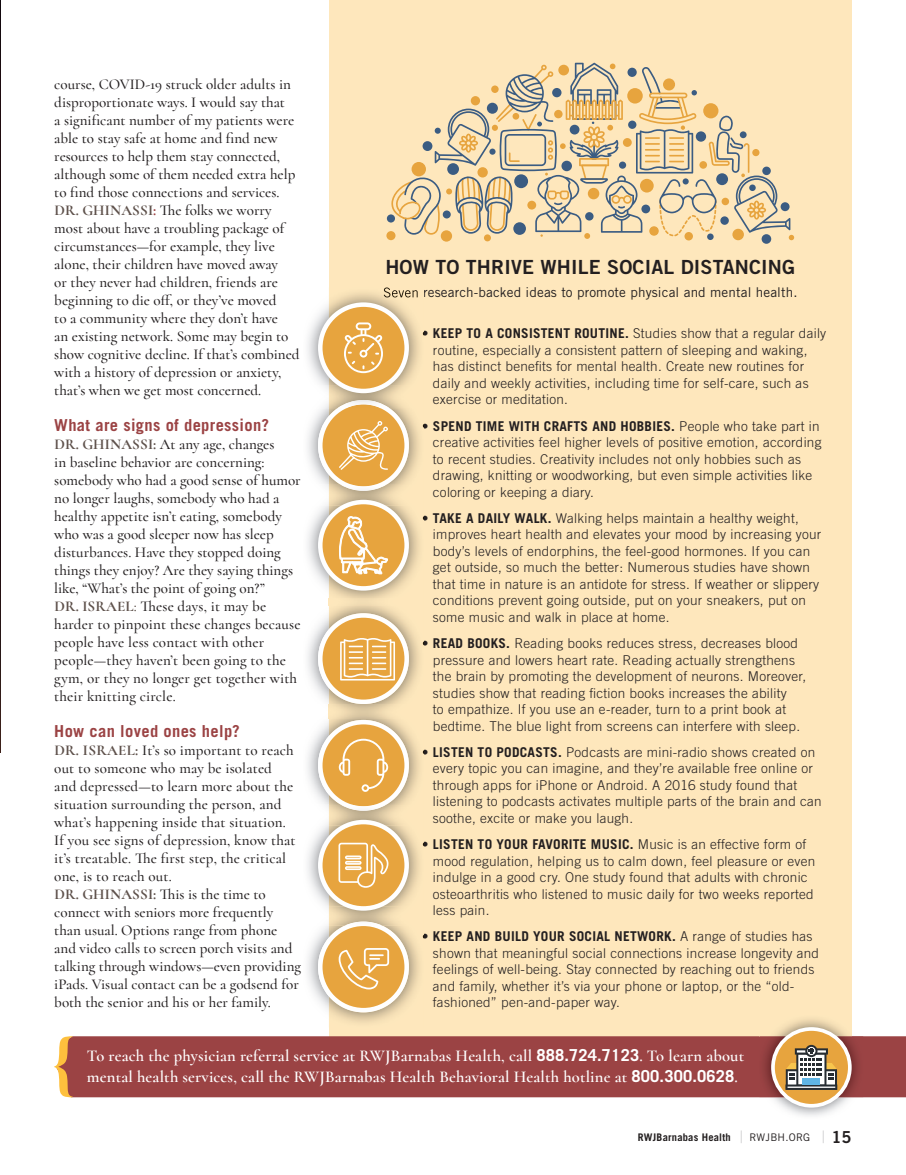
<style>
.page{position:relative;width:906px;height:1175px;background:#fff}
.page>*{position:absolute;margin:0;border:0;box-sizing:border-box;transform-origin:0 0}
.t1{font:19.5px "Trade Gothic Bold Two";letter-spacing:.01em;color:#231f20}
.t2{font:600 16.5px/21px "Cormorant";letter-spacing:.01em;color:#fff}
.t3{font:700 16.5px "Trade Gothic";letter-spacing:.02em;color:#9b4344}
.t4{font:500 15px/18px "Cormorant";color:#231f20}
.t5{font:300 13.5px/16.5px "Trade Gothic";letter-spacing:.02em;color:#231f20}
.t6{font:13.5px "Trade Gothic";letter-spacing:.01em;color:#231f20}
.t7{font:700 10.5px "Trade Gothic";letter-spacing:.02em;color:#231f20}
.s1{font-weight:700;color:#5e514b}
.s2{font-weight:700;color:#9b4344}
.s3{color:#5e514b}
.s4{font-family:"Trade Gothic";font-weight:700}
.s5{font-weight:700}
.s6{font-weight:300;font-size:17.1px;color:#808285}
.s7{font-weight:400}
.s8{font-family:"Trade Gothic Bold Two";font-weight:400;font-size:16.5px}
</style>
<div class="page">
<div style="left:329px;top:0;width:522px;height:1046px;background:#fee7bc"></div>
<hr style="left:0;top:0;width:1px;height:787px;background:#3f231c">
<img style="left:0;top:1px;width:1px;height:703px">
<div style="left:72px;top:1036px;width:833px;height:61px;background:#9b4344"></div>
<svg style="left:54px;top:1036px;width:18px;height:61px"></svg>
<svg style="left:440px;top:230px;width:12px;height:12px"></svg>
<div style="left:386px;top:231px;width:9px;height:9px;background:#e7a43e;border-radius:50%"></div>
<svg style="left:386px;top:214px;width:9px;height:8px"></svg>
<div style="left:761px;top:234px;width:9px;height:10px;background:#3b5c82;border-radius:50%"></div>
<svg style="left:391px;top:63px;width:402px;height:177px"></svg>
<svg style="left:751px;top:149px;width:8px;height:7px"></svg>
<img style="left:307px;top:293px;width:113px;height:505px">
<img style="left:307px;top:485px;width:113px;height:21px">
<svg style="left:320px;top:502px;width:86px;height:86px;background:#e9af56"></svg>
<div style="left:318px;top:500px;width:91px;height:90px;border:4px solid #fff;border-radius:50%"></div>
<img style="left:307px;top:598px;width:113px;height:7px">
<img style="left:307px;top:385px;width:113px;height:23px">
<img style="left:383px;top:287px;width:37px;height:13px">
<div style="left:320px;top:305px;width:86px;height:86px;background:#e7a43e;border-radius:50%"></div>
<div style="left:318px;top:302px;width:91px;height:91px;border:4px solid #fff;border-radius:50%"></div>
<svg style="left:344px;top:322px;width:39px;height:51px"></svg>
<svg style="left:318px;top:400px;width:91px;height:91px;background:#e9c080"></svg>
<svg style="left:339px;top:516px;width:48px;height:59px;background:#edbd73"></svg>
<svg style="left:318px;top:613px;width:91px;height:91px;background:#eac286"></svg>
<img style="left:307px;top:810px;width:113px;height:213px">
<svg style="left:318px;top:925px;width:91px;height:87px;background:#e9be7b"></svg>
<img style="left:307px;top:705px;width:113px;height:14px">
<img style="left:307px;top:906px;width:113px;height:19px">
<img style="left:344px;top:921px;width:38px;height:4px">
<svg style="left:318px;top:720px;width:91px;height:90px;background:#e9bd7a"></svg>
<img style="left:341px;top:805px;width:44px;height:5px">
<div style="left:320px;top:822px;width:86px;height:86px;background:#e7a43e;border-radius:50%"></div>
<div style="left:318px;top:820px;width:91px;height:90px;border:4px solid #fff;border-radius:50%"></div>
<svg style="left:338px;top:842px;width:50px;height:46px"></svg>
<img style="left:758px;top:1015px;width:104px;height:101px">
<img style="left:758px;top:1015px;width:93px;height:21px">
<img style="left:758px;top:1036px;width:104px;height:61px">
<svg style="left:772px;top:1029px;width:77px;height:76px;background:#e7ad54"></svg>
<div style="left:770px;top:1027px;width:81px;height:80px;border:4px solid #fff;border-radius:50%"></div>
<svg style="left:785px;top:1045px;width:51px;height:45px"></svg>
<p class="t4" style="left:54px;top:75px;width:246px">course, COVID-19 struck older adults in disproportionate ways. I would say that<br>a significant number of my patients were able to stay safe at home and find new resources to help them stay connected, although some of them needed extra help to find those connections and services.<br><span class="s1">DR. GHINASSI</span><span class="s2">:</span> The folks we worry most about have a troubling package of circumstances—for example, they live alone, their children have moved away<br>or they never had children, friends are beginning to die off, or they’ve moved<br>to a community where they don’t have<br>an existing network. Some may begin to show cognitive decline. If that’s combined with a history of depression or anxiety, that’s when we get most concerned.</p>
<p class="t3" style="left:54px;top:415px;width:216px">What are signs of depression?</p>
<p class="t4" style="left:54px;top:435px;width:248px"><span class="s1">DR. GHINASSI:</span> At any age, changes<br>in baseline behavior are concerning: somebody who had a good sense of humor no longer laughs, somebody who had a healthy appetite isn’t eating, somebody who was a good sleeper now has sleep disturbances. Have they stopped doing things they enjoy? Are they saying things like, “What’s the point of going on?”<br><span class="s1">DR. ISRAEL</span><span class="s3">:</span> These days, it may be harder to pinpoint these changes because people have less contact with other people—they haven’t been going to the gym, or they no longer get together with their knitting circle.</p>
<p class="t3" style="left:54px;top:721px;width:187px">How can loved ones help?</p>
<p class="t4" style="left:54px;top:741px;width:248px"><span class="s1">DR. ISRAEL:</span> It’s so important to reach out to someone who may be isolated<br>and depressed—to learn more about the situation surrounding the person, and what’s happening inside that situation.<br>If you see signs of depression, know that it’s treatable. The first step, the critical one, is to reach out.<br><span class="s1">DR. GHINASSI:</span> This is the time to connect with seniors more frequently than usual. Options range from phone and video calls to screen porch visits and talking through windows—even providing iPads. Visual contact can be a godsend for both the senior and his or her family.</p>
<p class="t2" style="left:87px;top:1045px;width:658px">To reach the physician referral service at RWJBarnabas Health, call <span class="s4">888.724.7123</span>. To learn about mental health services, call the RWJBarnabas Health Behavioral Health hotline at <span class="s4">800.300.0628</span>.</p>
<h1 class="t1" style="left:385px;top:255px;width:411px">HOW TO THRIVE WHILE SOCIAL DISTANCING</h1>
<p class="t6" style="left:383px;top:284px;width:416px">Seven research-backed ideas to promote physical and mental health.</p>
<p class="t5" style="left:432px;top:325px;width:394px;text-indent:-11px"><span class="s5">• KEEP TO A CONSISTENT ROUTINE.</span> Studies show that a regular daily routine, especially a consistent pattern of sleeping and waking, has distinct benefits for mental health. Create new routines for daily and weekly activities, including time for self-care, such as exercise or meditation.</p>
<p class="t5" style="left:432px;top:417px;width:390px;text-indent:-11px"><span class="s5">• SPEND TIME WITH CRAFTS AND HOBBIES.</span> People who take part in creative activities feel higher levels of positive emotion, according to recent studies. Creativity includes not only hobbies such as drawing, knitting or woodworking, but even simple activities like coloring or keeping a diary.</p>
<p class="t5" style="left:432px;top:510px;width:390px;text-indent:-11px"><span class="s5">• TAKE A DAILY WALK.</span> Walking helps maintain a healthy weight, improves heart health and elevates your mood by increasing your body’s levels of endorphins, the feel-good hormones. If you can get outside, so much the better: Numerous studies have shown that time in nature is an antidote for stress. If weather or slippery conditions prevent going outside, put on your sneakers, put on some music and walk in place at home.</p>
<p class="t5" style="left:432px;top:635px;width:374px;text-indent:-11px"><span class="s5">• READ BOOKS.</span> Reading books reduces stress, decreases blood pressure and lowers heart rate. Reading actually strengthens the brain by promoting the development of neurons. Moreover, studies show that reading fiction books increases the ability<br>to empathize. If you use an e-reader, turn to a print book at bedtime. The blue light from screens can interfere with sleep.</p>
<p class="t5" style="left:432px;top:743px;width:390px;text-indent:-11px"><span class="s5">• LISTEN TO PODCASTS.</span> Podcasts are mini-radio shows created on every topic you can imagine, and they’re available free online or through apps for iPhone or Android. A 2016 study found that listening to podcasts activates multiple parts of the brain and can soothe, excite or make you laugh.</p>
<p class="t5" style="left:432px;top:836px;width:384px;text-indent:-11px"><span class="s5">• LISTEN TO YOUR FAVORITE MUSIC.</span> Music is an effective form of mood regulation, helping us to calm down, feel pleasure or even indulge in a good cry. One study found that adults with chronic osteoarthritis who listened to music daily for two weeks reported less pain.</p>
<p class="t5" style="left:432px;top:928px;width:387px;text-indent:-11px"><span class="s5">• KEEP AND BUILD YOUR SOCIAL NETWORK.</span> A range of studies has shown that meaningful social connections increase longevity and feelings of well-being. Stay connected by reaching out to friends and family, whether it’s via your phone or laptop, or the “old&shy;fashioned” pen-and-paper way.</p>
<p class="t7" style="left:637px;top:1131px;width:215px">RWJBarnabas Health <span class="s6">|</span> <span class="s7">RWJBH.ORG</span> <span class="s6">|</span> <span class="s8">15</span></p>
</div>
